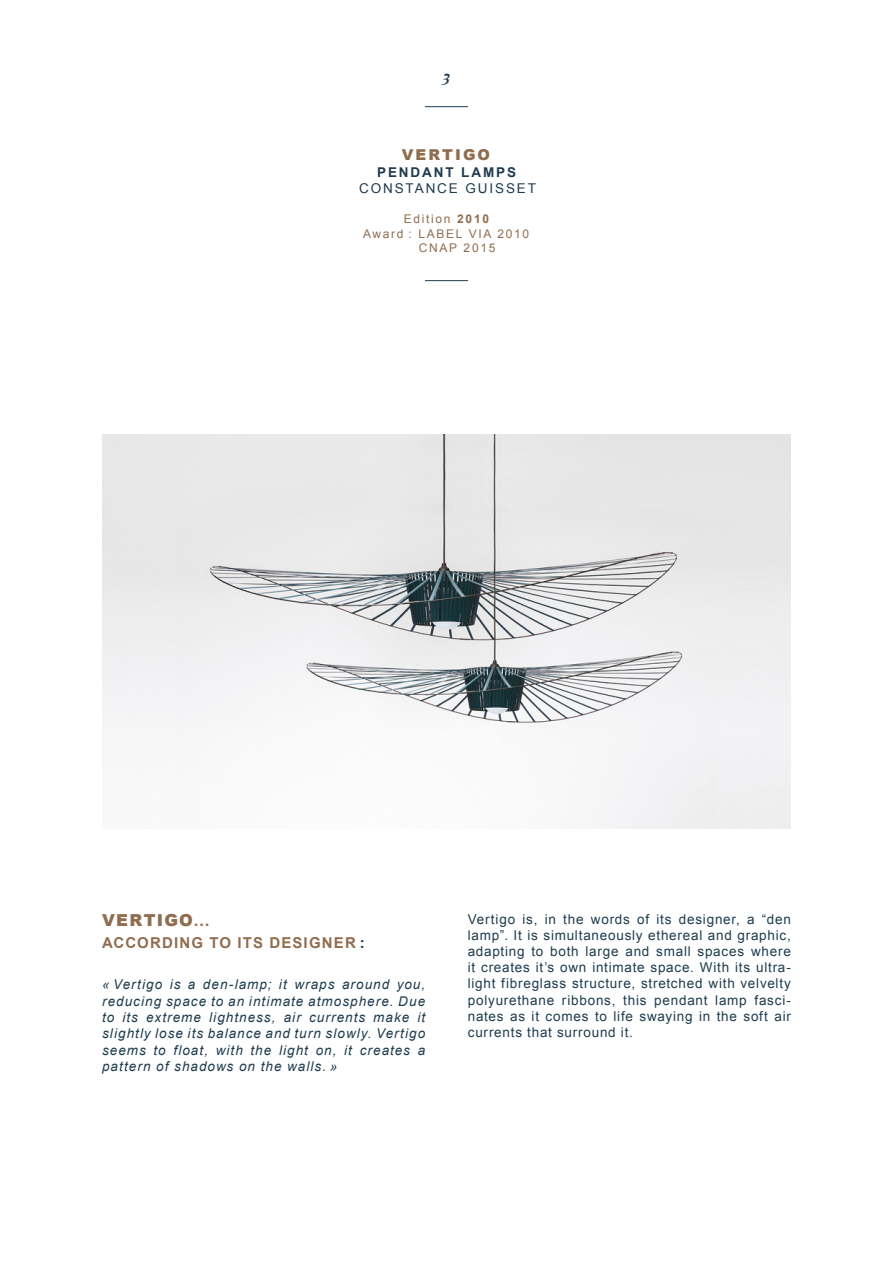
<style>
.page{position:relative;width:893px;height:1263px;background:#fff}
.page>*{position:absolute;margin:0;border:0;box-sizing:border-box;transform-origin:0 0}
.t1{font:900 16.5px "Arial";letter-spacing:.08em;color:#906d4f}
.t2{font:italic 700 16.5px "Baskerville BT";color:#1e3c4e}
.t3{font:700 15px "Arial";letter-spacing:.08em;color:#906d4f}
.t4{font:900 15px "Arial";letter-spacing:.14em;color:#906d4f}
.t5{font:13.5px/16.2px "Arial";letter-spacing:.06em;color:#1e3c4e;text-align:justify}
.t6{font:italic 13.5px/16.4px "Arial";letter-spacing:.075em;color:#1e3c4e;text-align:justify}
.t7{font:13.5px "Arial";letter-spacing:.14em;color:#1e3c4e}
.t8{font:700 13.5px "Arial";letter-spacing:.14em;color:#1e3c4e}
.t9{font:12px "Arial";letter-spacing:.14em;color:#906d4f}
.s1{font-weight:700}
.s2{color:#1e3c4e}
</style>
<div class="page">
<hr style="left:425px;top:106px;width:43px;height:1px;background:#1e3c4e">
<hr style="left:425px;top:280px;width:43px;height:1px;background:#1e3c4e">
<img style="left:102px;top:434px;width:689px;height:395px">
<p class="t2" style="left:442px;top:69px;width:11px">3</p>
<p class="t4" style="left:402px;top:144px;width:90px">VERTIGO</p>
<p class="t8" style="left:377px;top:163px;width:140px">PENDANT LAMPS</p>
<p class="t7" style="left:359px;top:179px;width:179px">CONSTANCE GUISSET</p>
<p class="t9" style="left:404px;top:211px;width:87px">Edition <span class="s1">2010</span></p>
<p class="t9" style="left:363px;top:226px;width:168px">Award : LABEL VIA 2010</p>
<p class="t9" style="left:419px;top:240px;width:78px">CNAP 2015</p>
<p class="t1" style="left:102px;top:908px;width:110px">VERTIGO<span class="s1">…</span></p>
<p class="t3" style="left:102px;top:933px;width:264px">ACCORDING TO ITS DESIGNER <span class="s2">:</span></p>
<p class="t6" style="left:102px;top:976px;width:325px">« Vertigo is a den-lamp; it wraps around you, reducing space to an intimate atmosphere. Due to its extreme lightness, air currents make it slightly lose its balance and turn slowly. Vertigo seems to float, with the light on, it creates a pattern of shadows on the walls. »</p>
<p class="t5" style="left:468px;top:911px;width:325px">Vertigo is, in the words of its designer, a “den lamp”. It is simultaneously ethereal and graphic, adapting to both large and small spaces where it creates it’s own intimate space. With its ultra&shy;light fibreglass structure, stretched with velvelty polyurethane ribbons, this pendant lamp fasci&shy;nates as it comes to life swaying in the soft air currents that surround it.</p>
</div>
